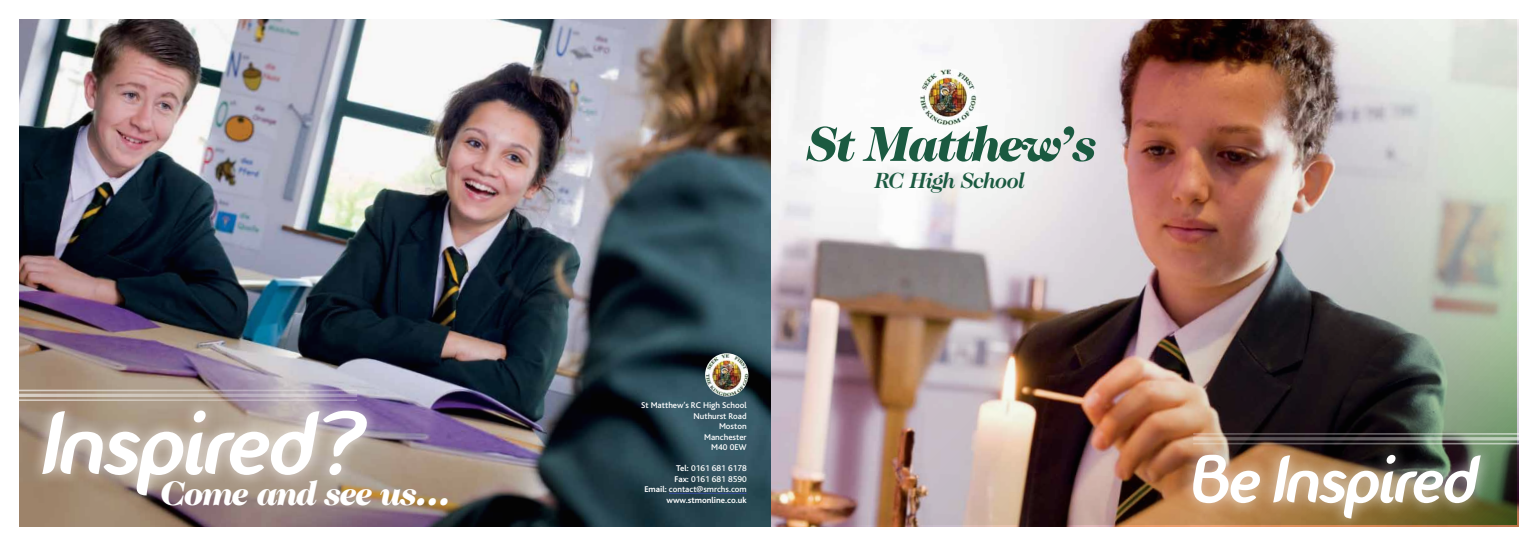
<style>
.page{position:relative;width:1538px;height:546px;background:#fff}
.page>*{position:absolute;margin:0;border:0;box-sizing:border-box;transform-origin:0 0}
.t1{font:italic 90.3px "Fontastique Fontastique";color:#fff}
.t2{font:italic 67.64px "Fontastique Fontastique";color:#fff}
.t3{font:italic 900 50.14px "Caslon 224 IT Cby BT";letter-spacing:-.05em;color:#1b5a41}
.t4{font:italic 900 34.91px "Caslon 224 IT Cby BT";letter-spacing:-.05em;color:#fff}
.t5{font:italic 700 22.4px "Caslon 224 IT Cby BT";letter-spacing:-.03em;color:#1b5a41}
.t6{font:500 8.75px/10.5px "Bliss";color:#fff;text-align:right}
.t7{font:700 8.75px "Bliss";color:#fff}
.s1{font-weight:700}
</style>
<div class="page">
<img style="left:20px;top:20px;width:1498px;height:506px">
<hr style="left:669px;top:493px;width:78px;height:1px;background:#374b9e">
<hr style="left:0;top:399px;width:357px;height:2px;background:#fff">
<svg style="left:19px;top:393px;width:338px;height:4px"></svg>
<hr style="left:0;top:389px;width:357px;height:2px;background:#fff">
<img style="left:771px;top:20px;width:746px;height:505px">
<div style="left:1180px;top:441px;width:313px;height:90px;background:#fff;opacity:.75"></div>
<hr style="left:1193px;top:433px;width:345px;height:1px;background:#fff">
<hr style="left:1193px;top:437px;width:345px;height:3px;background:#fff">
<hr style="left:1193px;top:443px;width:345px;height:1px;background:#fff">
<div style="left:30px;top:397px;width:350px;height:111px;background:#fff;opacity:.75"></div>
<img style="left:919px;top:68px;width:58px;height:58px;border-radius:29px">
<img style="left:705px;top:353px;width:43px;height:43px;border-radius:22px">
<h1 class="t1" style="left:38px;top:389px;width:345px">Inspired?</h1>
<h3 class="t4" style="left:161px;top:470px;width:292px">Come and see us…</h3>
<h3 class="t3" style="left:806px;top:111px;width:293px">St Matthew’s</h3>
<h3 class="t5" style="left:875px;top:166px;width:151px">RC High School</h3>
<p class="t6" style="left:641px;top:400px;width:107px">St Matthew’s RC High School<br>Nuthurst Road<br>Moston<br>Manchester<br>M40 0EW</p>
<p class="t6" style="left:644px;top:463px;width:104px"><span class="s1">Tel:</span> 0161 681 6178<br><span class="s1">Fax:</span> 0161 681 8590<br><span class="s1">Email:</span> contact@smrchs.com</p>
<p class="t7" style="left:666px;top:495px;width:82px">www.stmonline.co.uk</p>
<h2 class="t2" style="left:1187px;top:439px;width:304px">Be Inspired</h2>
</div>
